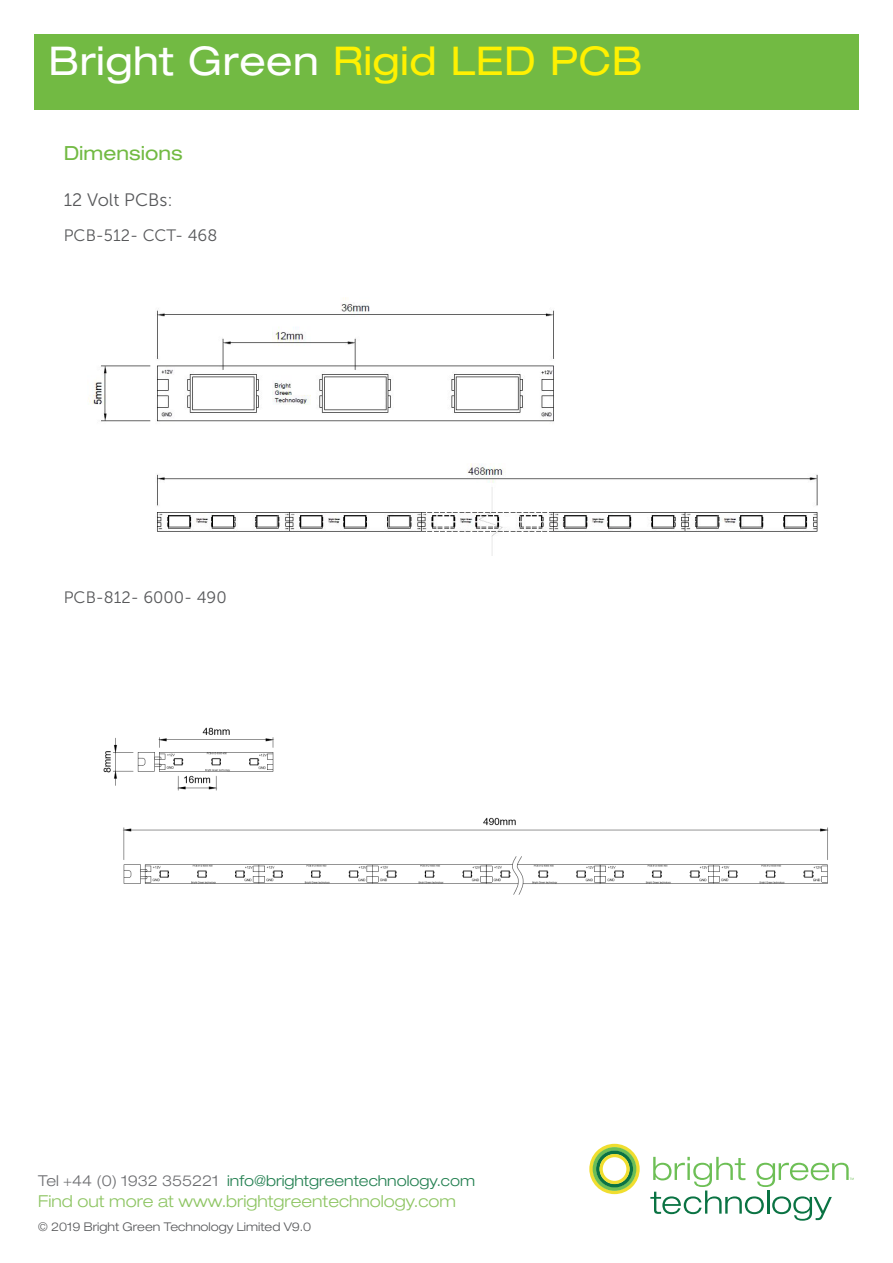
<style>
.page{position:relative;width:893px;height:1263px;background:#fff}
.page>*{position:absolute;margin:0;border:0;box-sizing:border-box;transform-origin:0 0}
.t1{font:expanded 39.6px "Helvetica Neue LT Std";letter-spacing:.01em;color:#fff}
.t2{font:expanded 19.5px "Helvetica Neue LT Std";color:#72ba43}
.t3{font:18px "Museo Sans 300";color:#57585a}
.t4{font:300 expanded 16.5px "Helvetica Neue LT Std";color:#8ec563}
.t5{font:16.5px "Museo Sans 300";color:#57585a}
.t6{font:300 expanded 15px "Helvetica Neue LT Std";color:#238051}
.t7{font:300 expanded 12px "Helvetica Neue LT Std";color:#57585a}
.s1{color:#fff101}
.s2{color:#6c6d70}
</style>
<div class="page">
<div style="left:34px;top:34px;width:825px;height:75px;background:#72ba43"></div>
<img style="left:88px;top:297px;width:730px;height:259px">
<img style="left:103px;top:727px;width:726px;height:168px">
<svg style="left:650px;top:1157px;width:204px;height:64px"></svg>
<svg style="left:589px;top:1144px;width:51px;height:50px"></svg>
<p class="t1" style="left:48px;top:37px;width:596px">Bright Green <span class="s1">Rigid LED PCB</span></p>
<p class="t2" style="left:64px;top:141px;width:120px">Dimensions</p>
<p class="t3" style="left:64px;top:190px;width:110px">12 Volt PCBs:</p>
<p class="t5" style="left:64px;top:226px;width:155px">PCB-512- CCT- 468</p>
<p class="t5" style="left:64px;top:588px;width:164px">PCB-812- 6000- 490</p>
<p class="t6" style="left:38px;top:1172px;width:438px"><span class="s2">Tel +44 (0) 1932 355221</span> info@brightgreentechnology.com</p>
<p class="t4" style="left:38px;top:1192px;width:419px">Find out more at www.brightgreentechnology.com</p>
<p class="t7" style="left:38px;top:1220px;width:275px">© 2019 Bright Green Technology Limited V9.0</p>
</div>
